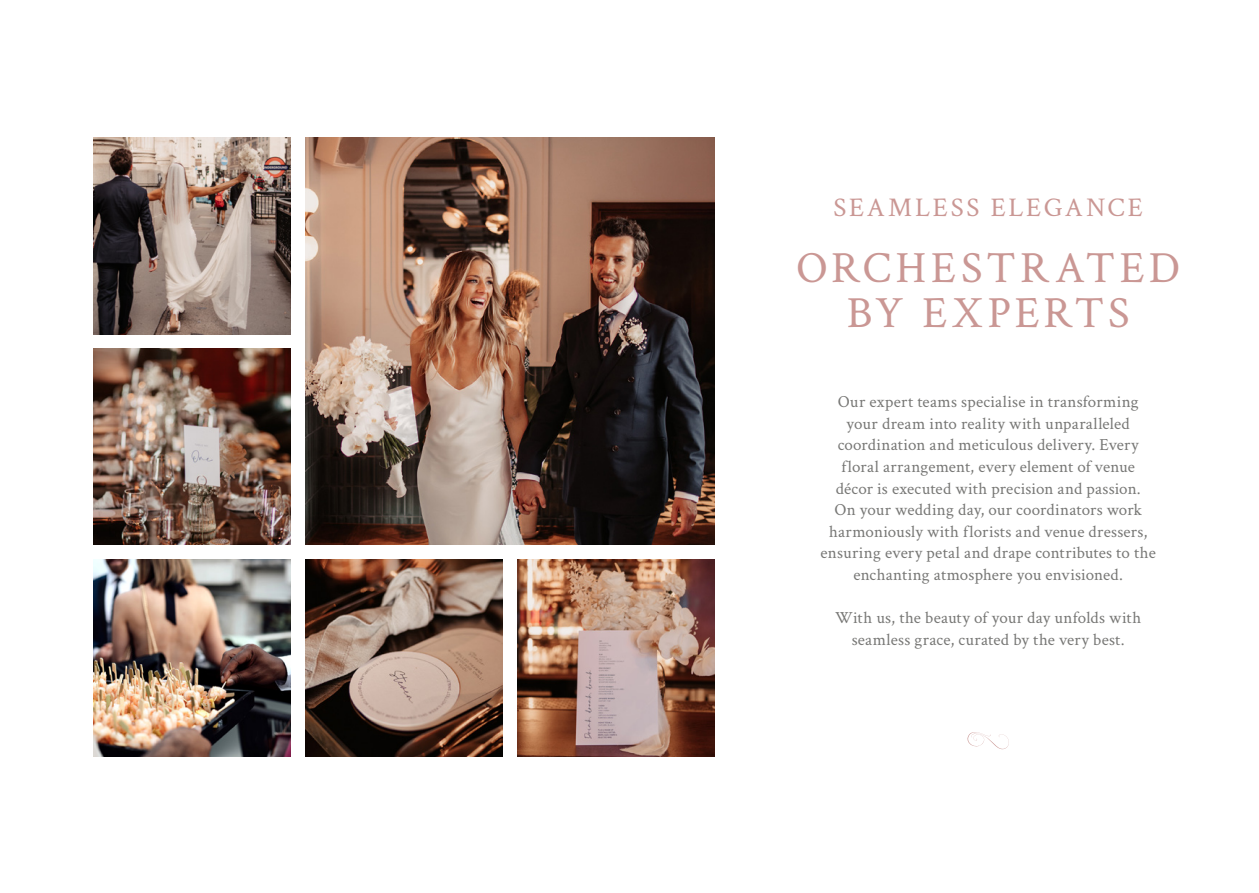
<style>
.page{position:relative;width:1259px;height:893px;background:#fff}
.page>*{position:absolute;margin:0;border:0;box-sizing:border-box;transform-origin:0 0}
.Heading_Large{font:44.7px/44.7px "Crimson Text";letter-spacing:.095em;color:#ca9794;text-align:center}
.Sub_heading{font:27px "Crimson Text";letter-spacing:.1em;color:#ca9794}
.t1{font:16.95px/21.6px "Crimson Text";letter-spacing:.015em;color:#777775;text-align:center}
</style>
<div class="page">
<img style="left:94px;top:138px;width:196px;height:196px">
<img style="left:518px;top:560px;width:197px;height:196px">
<img style="left:94px;top:348px;width:196px;height:197px">
<img style="left:94px;top:560px;width:196px;height:196px">
<svg style="left:967px;top:732px;width:42px;height:17px"></svg>
<img style="left:306px;top:560px;width:196px;height:196px">
<img style="left:306px;top:138px;width:409px;height:407px">
<p class="Sub_heading" style="left:833px;top:189px;width:311px">SEAMLESS ELEGANCE</p>
<p class="Heading_Large" style="left:796px;top:244px;width:386px">ORCHESTRATED<br>BY EXPERTS</p>
<p class="t1" style="left:820px;top:390px;width:337px">Our expert teams specialise in transforming your dream into reality with unparalleled coordination and meticulous delivery. Every floral arrangement, every element of venue<br>décor is executed with precision and passion.<br>On your wedding day, our coordinators work harmoniously with florists and venue dressers, ensuring every petal and drape contributes to the enchanting atmosphere you envisioned.</p>
<p class="t1" style="left:835px;top:606px;width:307px">With us, the beauty of your day unfolds with seamless grace, curated by the very best.</p>
</div>
